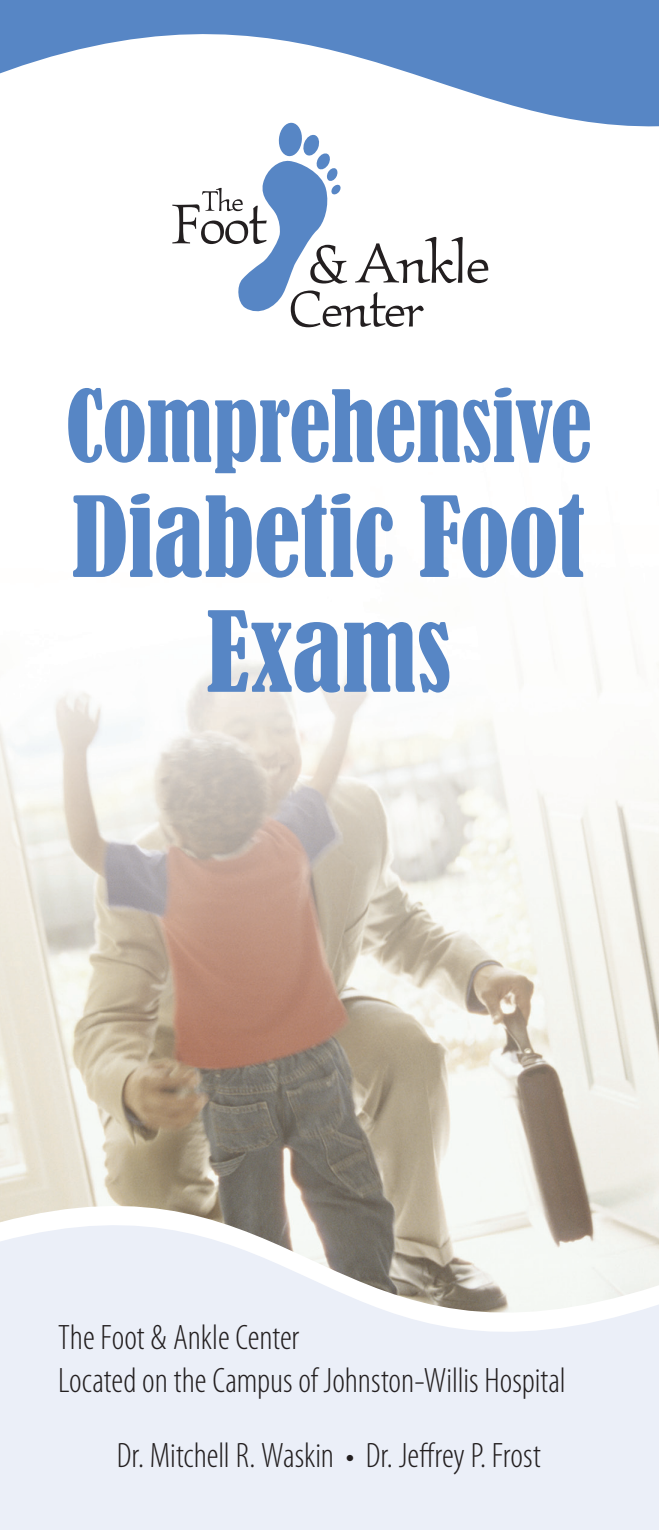
<style>
.page{position:relative;width:659px;height:1530px;background:#fff}
.page>*{position:absolute;margin:0;border:0;box-sizing:border-box;transform-origin:0 0}
.t1{font:condensed 103.5px/114.8px "Bernard";letter-spacing:-.005em;color:#5786c5;text-align:center}
.t2{font:condensed 92.5px "Bernard";letter-spacing:-.005em;color:#5786c5}
.t3{font:300 condensed 35.5px/43px "Myriad Pro";color:#231f20}
</style>
<div class="page">
<img style="left:0;top:648px;width:659px;height:493px">
<svg style="left:0;top:1141px;width:659px;height:19px;background:#bcb6a9"></svg>
<svg style="left:0;top:1160px;width:659px;height:370px;background:#e0e1e5"></svg>
<svg style="left:0;top:0;width:659px;height:127px;fill:#5786c5"></svg>
<svg style="left:172px;top:123px;width:316px;height:204px"></svg>
<h2 class="t2" style="left:66px;top:373px;width:528px">Comprehensive</h2>
<h1 class="t1" style="left:72px;top:481px;width:515px">Diabetic Foot<br>Exams</h1>
<p class="t3" style="left:58px;top:1315px;width:509px">The Foot &amp; Ankle Center<br>Located on the Campus of Johnston-Willis Hospital</p>
<p class="t3" style="left:117px;top:1433px;width:425px">Dr. Mitchell R. Waskin • Dr. Jeffrey P. Frost</p>
</div>
